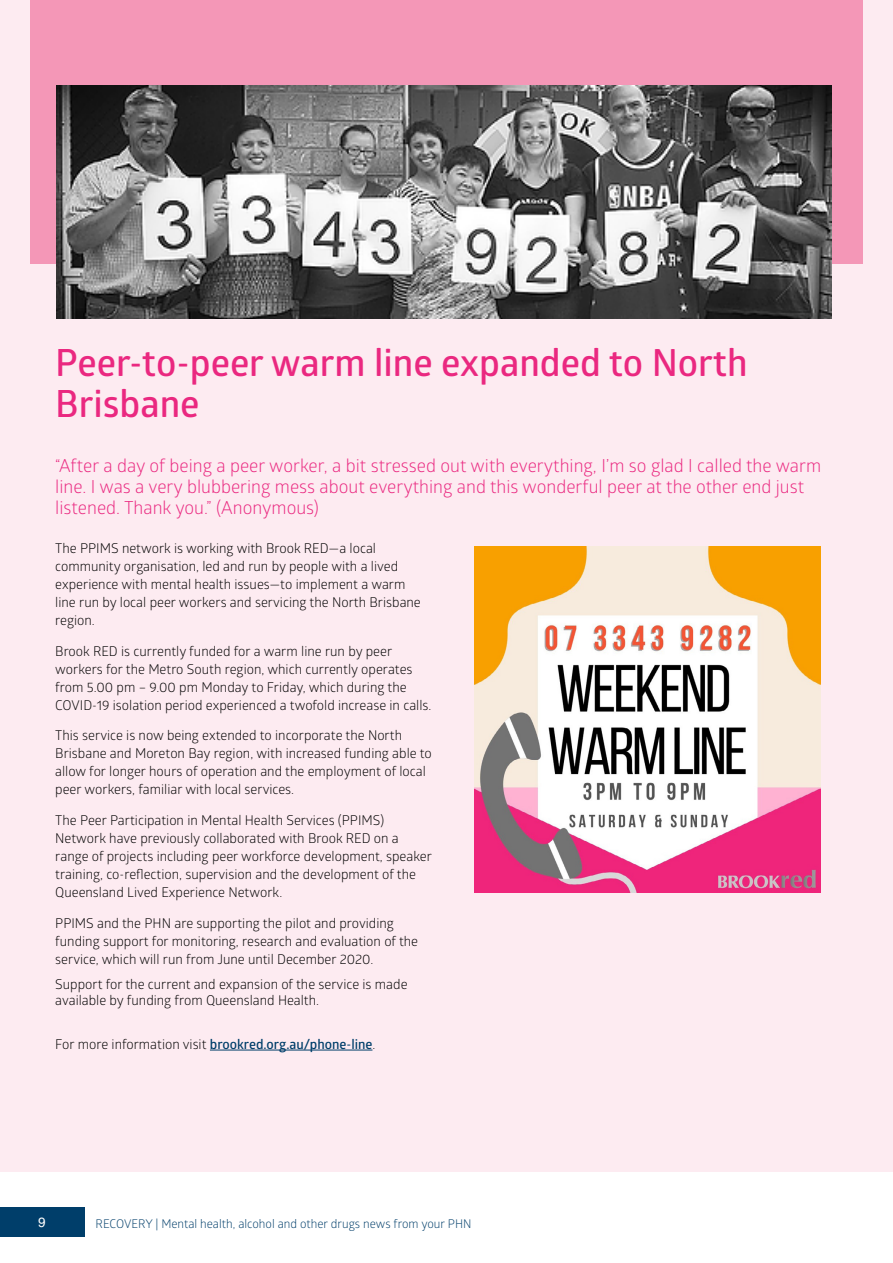
<style>
.page{position:relative;width:893px;height:1263px;background:#fff}
.page>*{position:absolute;margin:0;border:0;box-sizing:border-box;transform-origin:0 0}
.t1{font:600 37.5px/40.5px "Glober";color:#ea2880}
.t2{font:18px/21px "Glober";color:#ea2880}
.t3{font:13.5px/18px "Glober";color:#000}
.t4{font:600 13.5px "Glober";color:#003e6a}
.t5{font:13.5px "Helvetica LT Std";color:#fff}
.t6{font:12px "Glober";color:#003e6a}
.s1{font-weight:400;color:#000}
</style>
<div class="page">
<div style="left:0;top:0;width:893px;height:1171px;background:#fdebf1"></div>
<img style="left:475px;top:547px;width:345px;height:345px">
<div style="left:30px;top:0;width:832px;height:264px;background:#f497b7"></div>
<hr style="left:210px;top:1050px;width:162px;height:1px;background:#003e6a">
<img style="left:56px;top:86px;width:775px;height:233px">
<div style="left:0;top:1207px;width:85px;height:30px;background:#003e6a"></div>
<h1 class="t1" style="left:55px;top:341px;width:694px">Peer-to-peer warm line expanded to North<br>Brisbane</h1>
<h2 class="t2" style="left:55px;top:454px;width:767px">“After a day of being a peer worker, a bit stressed out with everything, I’m so glad I called the warm line. I was a very blubbering mess about everything and this wonderful peer at the other end just listened. Thank you.” (Anonymous)</h2>
<p class="t3" style="left:55px;top:538px;width:367px">The PPIMS network is working with Brook RED—a local community organisation, led and run by people with a lived experience with mental health issues—to implement a warm line run by local peer workers and servicing the North Brisbane region.</p>
<p class="t3" style="left:55px;top:641px;width:378px">Brook RED is currently funded for a warm line run by peer workers for the Metro South region, which currently operates from 5.00 pm – 9.00 pm Monday to Friday, which during the COVID-19 isolation period experienced a twofold increase in calls.</p>
<p class="t3" style="left:55px;top:726px;width:378px">This service is now being extended to incorporate the North Brisbane and Moreton Bay region, with increased funding able to allow for longer hours of operation and the employment of local peer workers, familiar with local services.</p>
<p class="t3" style="left:55px;top:811px;width:378px">The Peer Participation in Mental Health Services (PPIMS)<br>Network have previously collaborated with Brook RED on a range of projects including peer workforce development, speaker training, co-reflection, supervision and the development of the Queensland Lived Experience Network.</p>
<p class="t3" style="left:55px;top:913px;width:364px">PPIMS and the PHN are supporting the pilot and providing funding support for monitoring, research and evaluation of the service, which will run from June until December 2020.</p>
<p class="t3" style="left:55px;top:975px;width:354px;line-height:16.2px">Support for the current and expansion of the service is made available by funding from Queensland Health.</p>
<p class="t4" style="left:55px;top:1034px;width:322px"><span class="s1">For more information visit</span> brookred.org.au/phone-line<span class="s1">.</span></p>
<p class="t5" style="left:38px;top:1214px;width:9px">9</p>
<p class="t6" style="left:96px;top:1215px;width:377px">RECOVERY | Mental health, alcohol and other drugs news from your PHN</p>
</div>
